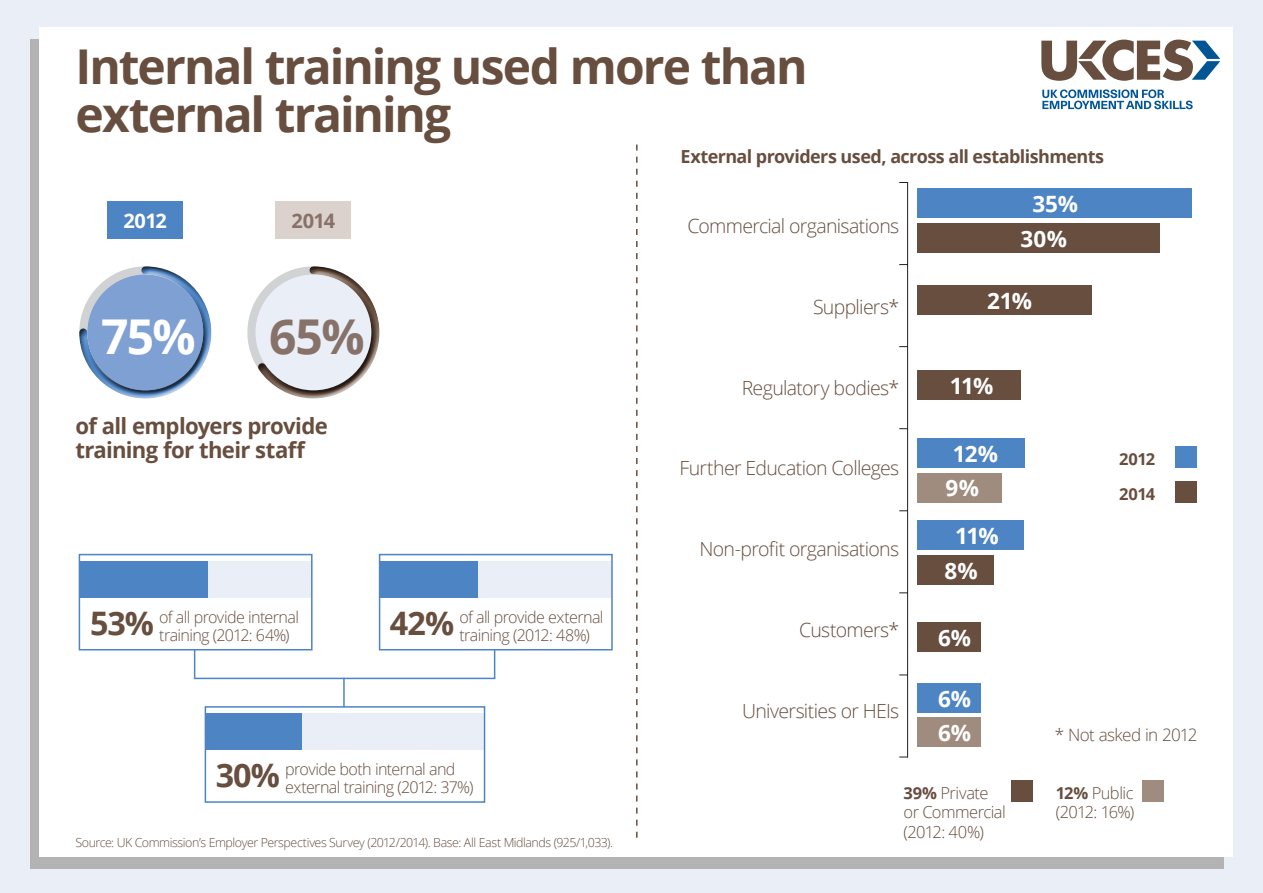
<style>
.page{position:relative;width:1263px;height:893px;background:#eaeef7}
.page>*{position:absolute;margin:0;border:0;box-sizing:border-box;transform-origin:0 0}
.body{font:700 48px/48px "Open Sans";letter-spacing:-.04em;color:#674e3f}
.body-2{font:700 48px "Open Sans";color:#fff}
.body-3{font:700 48px "Open Sans";color:#877269}
.body-4{font:700 32.4px "Open Sans";color:#674e3f}
.body-5{font:700 22.5px "Open Sans";letter-spacing:-.03em;color:#fff}
.body-6{font:700 22.2px/24px "Open Sans";letter-spacing:-.03em;color:#674e3f}
.body-7{font:700 19.95px "Open Sans";color:#fff}
.body-8{font:700 19.95px "Open Sans";color:#877269}
.body-9{font:300 19.5px "Open Sans";letter-spacing:-.035em;color:#674e3f}
.body-10{font:700 18px "Open Sans";letter-spacing:-.03em;color:#674e3f}
.body-11{font:300 17.1px "Open Sans";letter-spacing:-.035em;color:#674e3f}
.body-12{font:300 16.5px/19.5px "Open Sans";letter-spacing:-.035em;color:#674e3f}
.body-13{font:700 16.5px "Open Sans";letter-spacing:-.02em;color:#674e3f}
.body-14{font:300 16.05px/18.5px "Open Sans";letter-spacing:-.04em;color:#674e3f}
.body-15{font:300 12.45px "Open Sans";letter-spacing:-.04em;color:#674e3f}
.s1{font-weight:700}
</style>
<div class="page">
<div style="left:30px;top:39px;width:1193px;height:830px;background:#b3b3b3"></div>
<div style="left:40px;top:27px;width:1193px;height:829px;background:#fff"></div>
<div style="left:917px;top:188px;width:275px;height:30px;background:#4d84c4"></div>
<div style="left:917px;top:683px;width:64px;height:29px;background:#4d84c4"></div>
<div style="left:917px;top:285px;width:175px;height:30px;background:#674e3f"></div>
<div style="left:917px;top:371px;width:103px;height:29px;background:#674e3f"></div>
<div style="left:917px;top:622px;width:64px;height:30px;background:#674e3f"></div>
<div style="left:917px;top:223px;width:243px;height:30px;background:#674e3f"></div>
<div style="left:917px;top:718px;width:64px;height:29px;background:#a08c7f"></div>
<div style="left:917px;top:520px;width:107px;height:30px;background:#4d84c4"></div>
<div style="left:917px;top:555px;width:77px;height:30px;background:#674e3f"></div>
<hr style="left:907px;top:182px;width:1px;height:575px;background:#231f20">
<svg style="left:636px;top:145px;width:1px;height:693px"></svg>
<div style="left:1011px;top:780px;width:21px;height:21px;background:#674e3f"></div>
<div style="left:1175px;top:446px;width:22px;height:22px;background:#4d84c4"></div>
<div style="left:1143px;top:780px;width:21px;height:21px;background:#a08c7f"></div>
<div style="left:1175px;top:481px;width:22px;height:21px;background:#674e3f"></div>
<div style="left:128px;top:561px;width:184px;height:36px;background:#eaeef7"></div>
<div style="left:264px;top:714px;width:220px;height:36px;background:#eaeef7"></div>
<div style="left:379px;top:561px;width:233px;height:36px;background:#eaeef7"></div>
<div style="left:79px;top:554px;width:234px;height:96px;border:2px solid #4d84c4"></div>
<div style="left:205px;top:706px;width:280px;height:97px;border:2px solid #4d84c4"></div>
<div style="left:379px;top:554px;width:234px;height:96px;border:2px solid #4d84c4"></div>
<div style="left:80px;top:561px;width:127px;height:36px;background:#4d84c4"></div>
<div style="left:206px;top:714px;width:96px;height:36px;background:#4d84c4"></div>
<div style="left:380px;top:561px;width:98px;height:36px;background:#4d84c4"></div>
<hr style="left:343px;top:678px;width:2px;height:29px;background:#4d84c4">
<svg style="left:194px;top:650px;width:1px;height:28px"></svg>
<svg style="left:494px;top:649px;width:1px;height:29px"></svg>
<hr style="left:194px;top:678px;width:301px;height:1px;background:#4d84c4">
<div style="left:917px;top:438px;width:108px;height:30px;background:#4d84c4"></div>
<div style="left:917px;top:473px;width:85px;height:29px;background:#a08c7f"></div>
<div style="left:247px;top:266px;width:132px;height:132px;border:8px solid #d1d2d4;border-radius:50%"></div>
<div style="left:275px;top:201px;width:75px;height:37px;background:#dcd2cd"></div>
<div style="left:107px;top:201px;width:75px;height:37px;background:#4d84c4"></div>
<div style="left:83px;top:271px;width:129px;height:130px;background:#fff;opacity:.75"></div>
<div style="left:78px;top:266px;width:132px;height:128px;background:#231f20;opacity:.75"></div>
<div style="left:256px;top:271px;width:124px;height:130px;background:#fff;opacity:.75"></div>
<div style="left:256px;top:266px;width:122px;height:128px;background:#231f20;opacity:.75"></div>
<svg style="left:1042px;top:89px;width:151px;height:20px"></svg>
<svg style="left:1041px;top:40px;width:179px;height:41px"></svg>
<p class="body" style="left:75px;top:42px;width:734px">Internal training used more than external training</p>
<p class="body-7" style="left:124px;top:206px;width:45px">2012</p>
<p class="body-8" style="left:292px;top:206px;width:45px">2014</p>
<p class="body-2" style="left:101px;top:302px;width:96px">75%</p>
<p class="body-3" style="left:269px;top:302px;width:97px">65%</p>
<p class="body-6" style="left:75px;top:414px;width:254px">of all employers provide training for their staff</p>
<p class="body-14" style="left:159px;top:607px;width:141px">of all provide internal training (2012: 64%)</p>
<p class="body-4" style="left:390px;top:600px;width:66px">42%</p>
<p class="body-14" style="left:459px;top:607px;width:146px">of all provide external training (2012: 48%)</p>
<p class="body-4" style="left:90px;top:600px;width:65px">53%</p>
<p class="body-14" style="left:285px;top:759px;width:190px">provide both internal and external training (2012: 37%)</p>
<p class="body-4" style="left:216px;top:753px;width:66px">30%</p>
<p class="body-15" style="left:75px;top:834px;width:539px">Source: UK Commission’s Employer Perspectives Survey (2012/2014). Base: All East Midlands (925/1,033).</p>
<p class="body-10" style="left:680px;top:143px;width:425px">External providers used, across all establishments</p>
<p class="body-9" style="left:687px;top:213px;width:213px">Commercial organisations</p>
<p class="body-9" style="left:813px;top:293px;width:88px">Suppliers*</p>
<p class="body-9" style="left:742px;top:374px;width:159px">Regulatory bodies*</p>
<p class="body-9" style="left:679px;top:455px;width:221px">Further Education Colleges</p>
<p class="body-9" style="left:699px;top:536px;width:201px">Non-profit organisations</p>
<p class="body-9" style="left:799px;top:617px;width:101px">Customers*</p>
<p class="body-9" style="left:742px;top:697px;width:159px">Universities or HEIs</p>
<p class="body-5" style="left:1032px;top:188px;width:47px">35%</p>
<p class="body-5" style="left:1021px;top:223px;width:48px">30%</p>
<p class="body-5" style="left:987px;top:285px;width:46px">21%</p>
<p class="body-5" style="left:950px;top:370px;width:45px">11%</p>
<p class="body-5" style="left:953px;top:438px;width:46px">12%</p>
<p class="body-5" style="left:945px;top:472px;width:35px">9%</p>
<p class="body-5" style="left:955px;top:520px;width:45px">11%</p>
<p class="body-5" style="left:944px;top:555px;width:35px">8%</p>
<p class="body-5" style="left:938px;top:622px;width:34px">6%</p>
<p class="body-5" style="left:938px;top:682px;width:34px">6%</p>
<p class="body-5" style="left:938px;top:717px;width:34px">6%</p>
<p class="body-13" style="left:1119px;top:447px;width:38px">2012</p>
<p class="body-13" style="left:1119px;top:482px;width:38px">2014</p>
<p class="body-11" style="left:1055px;top:723px;width:144px">* Not asked in 2012</p>
<p class="body-12" style="left:904px;top:783px;width:104px"><span class="s1">39%</span> Private or Commercial (2012: 40%)</p>
<p class="body-12" style="left:1056px;top:783px;width:79px"><span class="s1">12%</span> Public</p>
<p class="body-12" style="left:1056px;top:802px;width:80px">(2012: 16%)</p>
</div>
